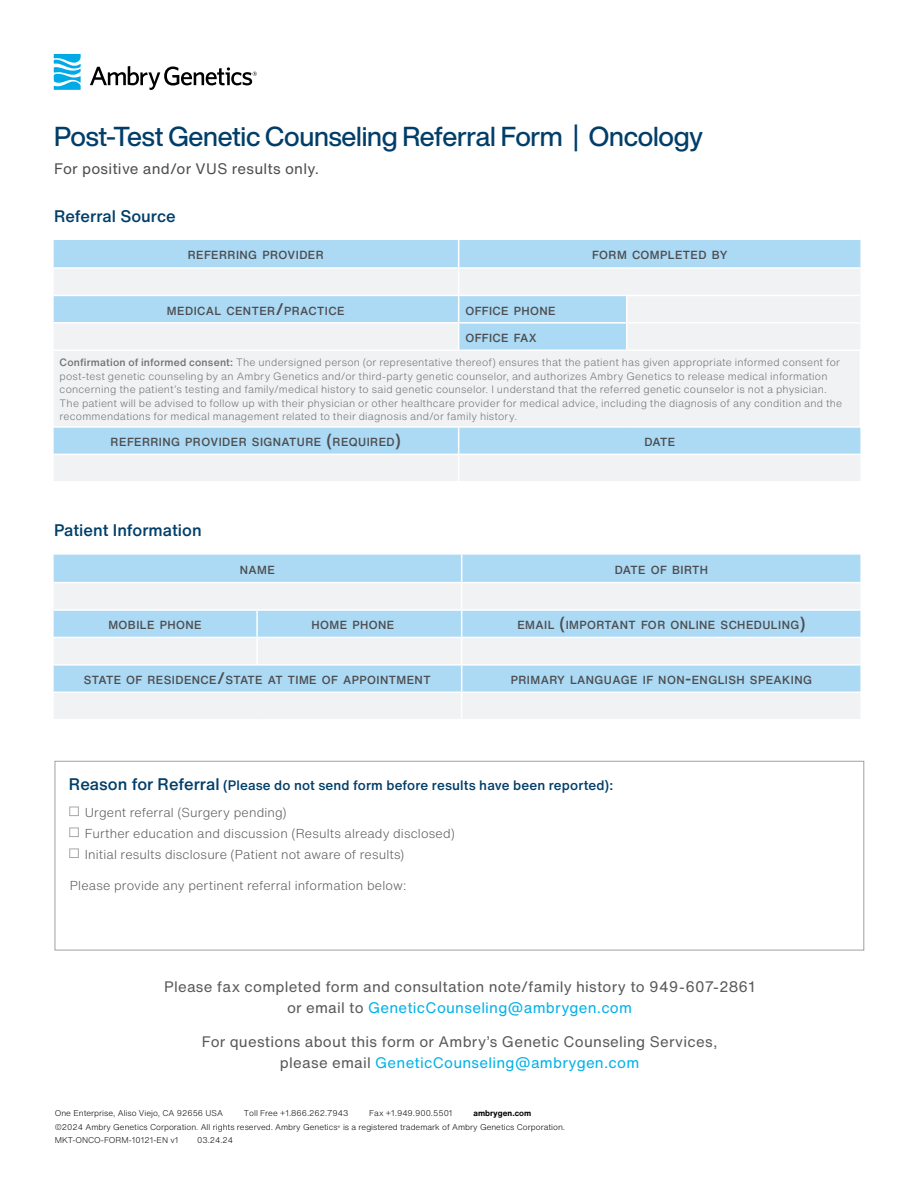
<style>
.page{position:relative;width:918px;height:1188px;background:#fff}
.page>*{position:absolute;margin:0;border:0;box-sizing:border-box;transform-origin:0 0}
.t1{font:500 27px "Helvetica Now Display";letter-spacing:-.01em;color:#003e69}
.t2{font:500 16.5px "Helvetica Now Text";color:#003e69}
.t3{font:15px/21px "Helvetica Now Text";letter-spacing:.015em;color:#58595b;text-align:center}
.t4{font:15px "Helvetica Now Text";letter-spacing:.015em;color:#4d4d4f}
.t5{font:500 13.5px "Helvetica Now Text";letter-spacing:.01em;color:#003e69}
.t6{font:300 12.75px/21px "Helvetica Now Text";letter-spacing:.01em;color:#58595b}
.t7{font:500 11.55px "Helvetica Now Text";letter-spacing:.035em;color:#4d4d4f}
.t8{font:300 10.5px/13.5px "Helvetica Now Text";letter-spacing:.02em;color:#717275}
.t9{font:300 8.25px/13.5px "Helvetica Now Text";color:#000}
.s1{font-size:16.5px}
.s2{font-weight:500}
.s3{color:#00b1e8}
.s4{font-weight:700}
</style>
<div class="page">
<div style="left:54px;top:240px;width:806px;height:27px;background:#acdaf5"></div>
<svg style="left:54px;top:269px;width:806px;height:212px;fill:#f1f2f3"></svg>
<hr style="left:54px;top:350px;width:405px;height:1px;background:#fff">
<hr style="left:54px;top:295px;width:405px;height:1px;background:#fff">
<hr style="left:459px;top:295px;width:168px;height:1px;background:#fff">
<hr style="left:54px;top:322px;width:405px;height:2px;background:#fff">
<svg style="left:458px;top:240px;width:1px;height:110px"></svg>
<hr style="left:459px;top:322px;width:168px;height:2px;background:#fff">
<hr style="left:459px;top:350px;width:168px;height:1px;background:#fff">
<svg style="left:626px;top:296px;width:1px;height:54px"></svg>
<hr style="left:627px;top:295px;width:233px;height:1px;background:#fff">
<hr style="left:627px;top:322px;width:233px;height:2px;background:#fff">
<hr style="left:627px;top:350px;width:234px;height:1px;background:#fff">
<hr style="left:459px;top:426px;width:168px;height:2px;background:#fff">
<hr style="left:627px;top:426px;width:234px;height:2px;background:#fff">
<hr style="left:459px;top:454px;width:168px;height:1px;background:#fff">
<hr style="left:627px;top:454px;width:233px;height:1px;background:#fff">
<hr style="left:54px;top:426px;width:405px;height:2px;background:#fff">
<svg style="left:458px;top:428px;width:1px;height:53px"></svg>
<hr style="left:54px;top:454px;width:405px;height:1px;background:#fff">
<div style="left:54px;top:555px;width:806px;height:27px;background:#acdaf5"></div>
<svg style="left:54px;top:584px;width:806px;height:135px;fill:#f1f2f3"></svg>
<hr style="left:54px;top:609px;width:203px;height:2px;background:#fff">
<hr style="left:462px;top:609px;width:398px;height:2px;background:#fff">
<hr style="left:462px;top:664px;width:398px;height:2px;background:#fff">
<hr style="left:462px;top:692px;width:398px;height:1px;background:#fff">
<hr style="left:257px;top:664px;width:205px;height:2px;background:#fff">
<hr style="left:54px;top:692px;width:203px;height:1px;background:#fff">
<hr style="left:257px;top:692px;width:205px;height:1px;background:#fff">
<hr style="left:462px;top:637px;width:398px;height:1px;background:#fff">
<hr style="left:257px;top:609px;width:205px;height:2px;background:#fff">
<hr style="left:256px;top:611px;width:2px;height:26px;background:#fff">
<svg style="left:461px;top:555px;width:1px;height:164px"></svg>
<hr style="left:257px;top:637px;width:205px;height:1px;background:#fff">
<hr style="left:54px;top:637px;width:203px;height:1px;background:#fff">
<hr style="left:256px;top:638px;width:2px;height:26px;background:#fff">
<hr style="left:54px;top:664px;width:203px;height:2px;background:#fff">
<svg style="left:54px;top:54px;width:27px;height:36px"></svg>
<svg style="left:90px;top:66px;width:167px;height:24px"></svg>
<h1 class="t1" style="left:54px;top:118px;width:651px">Post-Test Genetic Counseling Referral Form | Oncology</h1>
<h3 class="t4" style="left:54px;top:158px;width:267px">For positive and/or VUS results only.</h3>
<h2 class="t2" style="left:54px;top:204px;width:123px">Referral Source</h2>
<p class="t7" style="left:188px;top:246px;width:138px">REFERRING PROVIDER</p>
<p class="t7" style="left:592px;top:246px;width:137px">FORM COMPLETED BY</p>
<p class="t7" style="left:167px;top:302px;width:179px">MEDICAL CENTER<span class="s1">/</span>PRACTICE</p>
<p class="t7" style="left:465px;top:302px;width:92px">OFFICE PHONE</p>
<p class="t7" style="left:465px;top:329px;width:73px">OFFICE FAX</p>
<p class="t8" style="left:60px;top:356px;width:784px"><span class="s2">Confirmation of informed consent:</span> The undersigned person (or representative thereof) ensures that the patient has given appropriate informed consent for post-test genetic counseling by an Ambry Genetics and/or third-party genetic counselor, and authorizes Ambry Genetics to release medical information concerning the patient’s testing and family/medical history to said genetic counselor. I understand that the referred genetic counselor is not a physician.<br>The patient will be advised to follow up with their physician or other healthcare provider for medical advice, including the diagnosis of any condition and the recommendations for medical management related to their diagnosis and/or family history.</p>
<p class="t7" style="left:111px;top:433px;width:292px">REFERRING PROVIDER SIGNATURE <span class="s1">(</span>REQUIRED<span class="s1">)</span></p>
<p class="t7" style="left:644px;top:433px;width:33px">DATE</p>
<h2 class="t2" style="left:54px;top:518px;width:149px">Patient Information</h2>
<p class="t7" style="left:240px;top:561px;width:37px">NAME</p>
<p class="t7" style="left:615px;top:561px;width:95px">DATE OF BIRTH</p>
<p class="t7" style="left:108px;top:616px;width:95px">MOBILE PHONE</p>
<p class="t7" style="left:312px;top:616px;width:84px">HOME PHONE</p>
<p class="t7" style="left:517px;top:616px;width:290px">EMAIL <span class="s1">(</span>IMPORTANT FOR ONLINE SCHEDULING<span class="s1">)</span></p>
<p class="t7" style="left:84px;top:671px;width:348px">STATE OF RESIDENCE<span class="s1">/</span>STATE AT TIME OF APPOINTMENT</p>
<p class="t7" style="left:511px;top:671px;width:303px">PRIMARY LANGUAGE IF NON<span class="s1">-</span>ENGLISH SPEAKING</p>
<p class="t5" style="left:69px;top:775px;width:546px"><span class="s1">Reason for Referral</span> (Please do not send form before results have been reported):</p>
<p class="t6" style="left:85px;top:802px;width:372px">Urgent referral (Surgery pending)<br>Further education and discussion (Results already disclosed)<br>Initial results disclosure (Patient not aware of results)</p>
<p class="t6" style="left:70px;top:874px;width:338px">Please provide any pertinent referral information below:</p>
<h3 class="t3" style="left:164px;top:975px;width:593px">Please fax completed form and consultation note/family history to 949-607-2861 or email to <span class="s3">GeneticCounseling@ambrygen.com</span></h3>
<h3 class="t3" style="left:202px;top:1031px;width:517px">For questions about this form or Ambry’s Genetic Counseling Services, please email <span class="s3">GeneticCounseling@ambrygen.com</span></h3>
<p class="t9" style="left:55px;top:1107px;width:170px">One Enterprise, Aliso Viejo, CA 92656 USA</p>
<p class="t9" style="left:244px;top:1107px;width:106px">Toll Free +1.866.262.7943</p>
<p class="t9" style="left:369px;top:1107px;width:85px">Fax +1.949.900.5501</p>
<p class="t9" style="left:55px;top:1107px;width:512px;text-indent:419px"><span class="s4">ambrygen.com<br></span>©2024 Ambry Genetics Corporation. All rights reserved. Ambry Genetics<sup>®</sup> is a registered trademark of Ambry Genetics Corporation.<br>MKT-ONCO-FORM-10121-EN v1</p>
<p class="t9" style="left:197px;top:1134px;width:38px">03.24.24</p>
</div>
